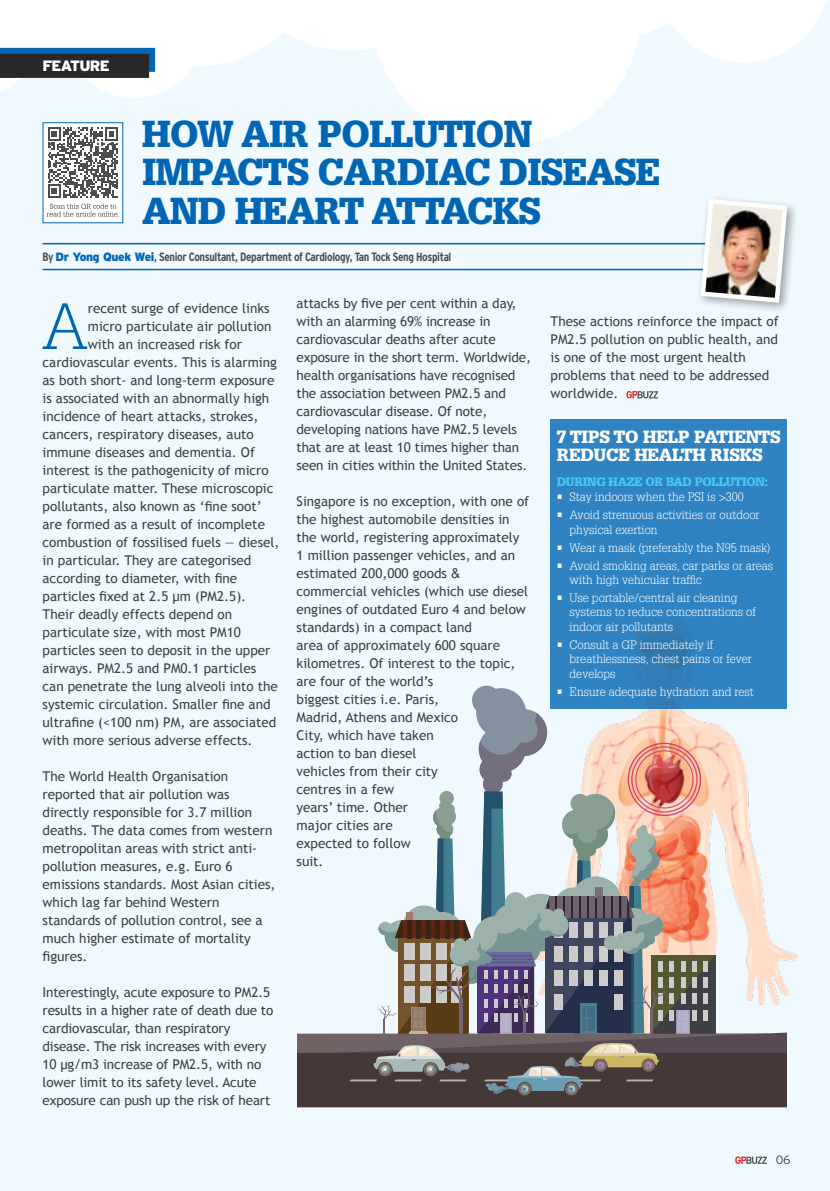
<style>
.page{position:relative;width:830px;height:1191px;background:#fff}
.page>*{position:absolute;margin:0;border:0;box-sizing:border-box;transform-origin:0 0}
.t1{font:300 63.75px "Glypha";color:#0066b3}
.t2{font:900 36.6px/38.2px "Glypha";letter-spacing:-.02em;color:#0066b3}
.t3{font:900 17.25px/18px "Glypha";letter-spacing:-.01em;color:#fff}
.t4{font:900 15px "Interstate";color:#fff}
.t5{font:13.5px/18px "Trebuchet MS";color:#414042}
.t6{font:300 12px/14.4px "Glypha";color:#fff}
.t7{font:700 condensed 12px "Interstate";letter-spacing:-.03em;color:#4d4d4f}
.t8{font:900 12px "Glypha";letter-spacing:-.02em;color:#44c8f5}
.t9{font:300 12px "Interstate";color:#414042}
.s1{font-weight:900;font-stretch:normal;color:#0066b3}
.s2{font-family:"Arial"}
</style>
<div class="page">
<div style="left:0;top:0;width:829px;height:1191px;background:#eff9fe"></div>
<svg style="left:0;top:0;width:827px;height:149px;fill:#fff"></svg>
<svg style="left:735px;top:1156px;width:31px;height:8px"></svg>
<div style="left:43px;top:122px;width:80px;height:101px;background:#fff"></div>
<svg style="left:47px;top:204px;width:72px;height:13px"></svg>
<div style="left:0;top:48px;width:155px;height:24px;background:linear-gradient(to right,#0066b3,#0066b3)"></div>
<div style="left:0;top:54px;width:149px;height:24px;background:#292829"></div>
<hr style="left:43px;top:243px;width:710px;height:1px;background:#0066b3">
<hr style="left:43px;top:269px;width:710px;height:1px;background:#0066b3">
<div style="left:695px;top:194px;width:102px;height:120px;background:#000;opacity:.35"></div>
<img style="left:697px;top:196px;width:92px;height:109px">
<svg style="left:626px;top:391px;width:31px;height:7px"></svg>
<div style="left:472px;top:685px;width:29px;height:30px;background:#84919e;border-radius:50%"></div>
<div style="left:476px;top:688px;width:50px;height:50px;background:#84919e;border-radius:50%"></div>
<svg style="left:297px;top:712px;width:501px;height:395px"></svg>
<div style="left:787px;top:1013px;width:42px;height:125px;background:#eff9fe"></div>
<div style="left:550px;top:419px;width:237px;height:289px;background:#2f83c2"></div>
<svg style="left:48px;top:127px;width:70px;height:71px"></svg>
<p class="t4" style="left:42px;top:57px;width:69px">feature</p>
<h2 class="t2" style="left:142px;top:115px;width:387px">HOW AIR POLLUTION<br>IMPACTS</h2>
<h2 class="t2" style="left:142px;top:153px;width:519px;text-indent:175px">CARDIAC DISEASE<br>AND HEART ATTACKS</h2>
<p class="t7" style="left:43px;top:250px;width:410px">By <span class="s1">Dr Yong Quek Wei</span>, Senior Consultant, Department of Cardiology, Tan Tock Seng Hospital</p>
<p class="t5" style="left:296px;top:294px;width:236px">attacks by five per cent within a day, with an alarming 69% increase in cardiovascular deaths after acute exposure in the short term. Worldwide, health organisations have recognised the association between PM2.5 and cardiovascular disease. Of note, developing nations have PM2.5 levels that are at least 10 times higher than seen in cities within the United States.</p>
<p class="t5" style="left:296px;top:492px;width:234px">Singapore is no exception, with one of the highest automobile densities in the world, registering approximately<br>1 million passenger vehicles, and an estimated 200,000 goods <span class="s2">&amp; </span>commercial vehicles (which use diesel engines of outdated Euro 4 and below standards) in a compact land<br>area of approximately 600 square kilometres. Of interest to the topic, are four of the world’s<br>biggest cities i.e. Paris,<br>Madrid, Athens and Mexico<br>City, which have taken<br>action to ban diesel<br>vehicles from their city<br>centres in a few<br>years’ time. Other<br>major cities are<br>expected to follow<br>suit.</p>
<h1 class="t1" style="left:42px;top:290px;width:48px">A</h1>
<p class="t5" style="left:88px;top:299px;width:183px">recent surge of evidence links</p>
<p class="t5" style="left:88px;top:317px;width:185px">micro particulate air pollution</p>
<p class="t5" style="left:88px;top:335px;width:156px">with an increased risk for</p>
<p class="t5" style="left:43px;top:353px;width:236px">cardiovascular events. This is alarming</p>
<p class="t5" style="left:43px;top:371px;width:233px">as both short- and long-term exposure</p>
<p class="t5" style="left:43px;top:389px;width:228px">is associated with an abnormally high</p>
<p class="t5" style="left:43px;top:407px;width:217px">incidence of heart attacks, strokes,</p>
<p class="t5" style="left:43px;top:425px;width:212px">cancers, respiratory diseases, auto</p>
<p class="t5" style="left:43px;top:443px;width:214px">immune diseases and dementia. Of</p>
<p class="t5" style="left:43px;top:461px;width:227px">interest is the pathogenicity of micro</p>
<p class="t5" style="left:43px;top:479px;width:232px">particulate matter. These microscopic</p>
<p class="t5" style="left:43px;top:497px;width:220px">pollutants, also known as ‘fine soot’</p>
<p class="t5" style="left:43px;top:515px;width:224px">are formed as a result of incomplete</p>
<p class="t5" style="left:43px;top:533px;width:238px">combustion of fossilised fuels — diesel,</p>
<p class="t5" style="left:43px;top:551px;width:210px">in particular. They are categorised</p>
<p class="t5" style="left:43px;top:569px;width:196px">according to diameter, with fine</p>
<p class="t5" style="left:43px;top:587px;width:205px">particles fixed at 2.5 µm (PM2.5).</p>
<p class="t5" style="left:43px;top:605px;width:191px">Their deadly effects depend on</p>
<p class="t5" style="left:43px;top:623px;width:200px">particulate size, with most PM10</p>
<p class="t5" style="left:43px;top:641px;width:229px">particles seen to deposit in the upper</p>
<p class="t5" style="left:43px;top:659px;width:215px">airways. PM2.5 and PM0.1 particles</p>
<p class="t5" style="left:43px;top:677px;width:237px">can penetrate the lung alveoli into the</p>
<p class="t5" style="left:43px;top:695px;width:229px">systemic circulation. Smaller fine and</p>
<p class="t5" style="left:43px;top:713px;width:235px">ultrafine (&lt;100 nm) PM, are associated</p>
<p class="t5" style="left:43px;top:731px;width:211px">with more serious adverse effects.</p>
<p class="t5" style="left:43px;top:767px;width:234px">The World Health Organisation reported that air pollution was directly responsible for 3.7 million deaths. The data comes from western metropolitan areas with strict anti&shy;pollution measures, e.g. Euro 6 emissions standards. Most Asian cities, which lag far behind Western standards of pollution control, see a much higher estimate of mortality figures.</p>
<p class="t5" style="left:43px;top:983px;width:232px">Interestingly, acute exposure to PM2.5 results in a higher rate of death due to cardiovascular, than respiratory disease. The risk increases with every 10 μg/m3 increase of PM2.5, with no lower limit to its safety level. Acute exposure can push up the risk of heart</p>
<p class="t5" style="left:550px;top:313px;width:230px">These actions reinforce the impact of<br>PM2.5 pollution on public health, and is one of the most urgent health problems that need to be addressed worldwide.</p>
<p class="t3" style="left:556px;top:428px;width:206px">7 TIPS TO HELP PATIENTS<br>REDUCE HEALTH RISKS</p>
<p class="t8" style="left:556px;top:474px;width:212px">DURING HAZE OR BAD POLLUTION:</p>
<p class="t6" style="left:556px;top:490px;width:188px">• Stay indoors when the PSI is &gt;300</p>
<p class="t6" style="left:569px;top:508px;width:191px;text-indent:-13px">• Avoid strenuous activities or outdoor physical exertion</p>
<p class="t6" style="left:556px;top:540px;width:215px">• Wear a mask (preferably the N95 mask)</p>
<p class="t6" style="left:569px;top:558px;width:205px;text-indent:-13px">• Avoid smoking areas, car parks or areas with high vehicular traffic</p>
<p class="t6" style="left:569px;top:591px;width:188px;text-indent:-13px">• Use portable/central air cleaning systems to reduce concentrations of indoor air pollutants</p>
<p class="t6" style="left:569px;top:637px;width:183px;text-indent:-13px">• Consult a GP immediately if breathlessness, chest pains or fever develops</p>
<p class="t6" style="left:556px;top:684px;width:198px">• Ensure adequate hydration and rest</p>
<p class="t9" style="left:775px;top:1153px;width:16px">06</p>
</div>
